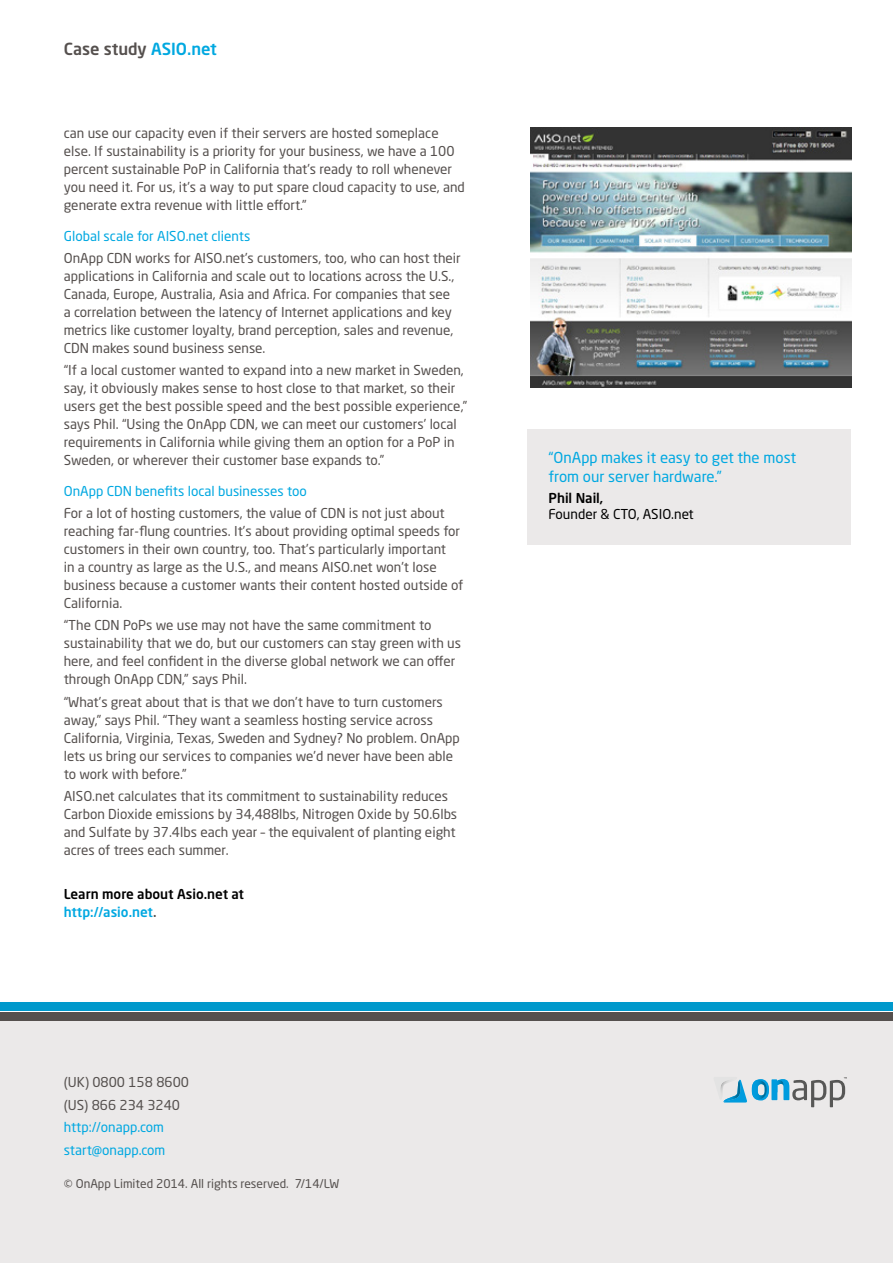
<style>
.page{position:relative;width:893px;height:1263px;background:#fff}
.page>*{position:absolute;margin:0;border:0;box-sizing:border-box;transform-origin:0 0}
.t1{font:500 16.5px "Neo Sans Std";color:#55504e}
.t2{font:15px/19.5px "Neo Sans Std";color:#00a8e1}
.t3{font:13.5px/18px "Neo Sans Std";color:#55504e}
.t4{font:13.5px/22.5px "Neo Sans Std";color:#00a8e1}
.t5{font:500 13.5px/18px "Neo Sans Std";color:#000}
.t6{font:13.5px "Neo Sans Std";color:#000}
.t7{font:12px "Neo Sans Std";color:#55504e}
.s1{color:#00a8e0}
.s2{color:#00a8e1}
.s3{color:#55504e}
</style>
<div class="page">
<div style="left:0;top:1020px;width:893px;height:243px;background:#ebe9e9"></div>
<div style="left:0;top:1012px;width:893px;height:8px;background:#55504e"></div>
<div style="left:0;top:1003px;width:893px;height:8px;background:#09c"></div>
<svg style="left:720px;top:1077px;width:127px;height:30px"></svg>
<img style="left:724px;top:1080px;width:16px;height:21px">
<div style="left:527px;top:430px;width:323px;height:115px;background:#ebe9e9"></div>
<img style="left:530px;top:128px;width:321px;height:260px">
<p class="t1" style="left:64px;top:39px;width:155px">Case study <span class="s1">ASIO.net</span></p>
<p class="t3" style="left:64px;top:124px;width:403px">can use our capacity even if their servers are hosted someplace else. If sustainability is a priority for your business, we have a 100 percent sustainable PoP in California that’s ready to roll whenever you need it. For us, it’s a way to put spare cloud capacity to use, and generate extra revenue with little effort.”</p>
<p class="t4" style="left:64px;top:224px;width:188px">Global scale for AISO.net clients</p>
<p class="t3" style="left:64px;top:249px;width:399px">OnApp CDN works for AISO.net’s customers, too, who can host their applications in California and scale out to locations across the U.S., Canada, Europe, Australia, Asia and Africa. For companies that see<br>a correlation between the latency of Internet applications and key metrics like customer loyalty, brand perception, sales and revenue, CDN makes sound business sense.</p>
<p class="t3" style="left:64px;top:361px;width:405px">“If a local customer wanted to expand into a new market in Sweden, say, it obviously makes sense to host close to that market, so their users get the best possible speed and the best possible experience,” says Phil. “Using the OnApp CDN, we can meet our customers’ local requirements in California while giving them an option for a PoP in Sweden, or wherever their customer base expands to.”</p>
<p class="t4" style="left:64px;top:479px;width:244px">OnApp CDN benefits local businesses too</p>
<p class="t3" style="left:64px;top:504px;width:401px">For a lot of hosting customers, the value of CDN is not just about reaching far-flung countries. It’s about providing optimal speeds for customers in their own country, too. That’s particularly important<br>in a country as large as the U.S., and means AISO.net won’t lose business because a customer wants their content hosted outside of California.</p>
<p class="t3" style="left:64px;top:616px;width:399px">“The CDN PoPs we use may not have the same commitment to sustainability that we do, but our customers can stay green with us here, and feel confident in the diverse global network we can offer through OnApp CDN,” says Phil.</p>
<p class="t3" style="left:64px;top:692px;width:398px">“What’s great about that is that we don’t have to turn customers away,” says Phil. “They want a seamless hosting service across California, Virginia, Texas, Sweden and Sydney? No problem. OnApp lets us bring our services to companies we’d never have been able to work with before.”</p>
<p class="t3" style="left:64px;top:787px;width:395px">AISO.net calculates that its commitment to sustainability reduces Carbon Dioxide emissions by 34,488lbs, Nitrogen Oxide by 50.6lbs and Sulfate by 37.4lbs each year – the equivalent of planting eight acres of trees each summer.</p>
<p class="t5" style="left:64px;top:885px;width:182px">Learn more about Asio.net at <span class="s2">http://asio.net</span><span class="s3">.</span></p>
<p class="t3" style="left:64px;top:1071px;width:127px;line-height:22.5px">(UK) 0800 158 8600 (US) 866 234 3240</p>
<p class="t4" style="left:64px;top:1116px;width:103px">http://onapp.com start@onapp.com</p>
<p class="t7" style="left:64px;top:1176px;width:277px">© OnApp Limited 2014. All rights reserved. 7/14/LW</p>
<p class="t2" style="left:549px;top:447px;width:249px">“OnApp makes it easy to get the most from our server hardware.”</p>
<p class="t5" style="left:549px;top:488px;width:56px">Phil Nail,</p>
<p class="t6" style="left:549px;top:506px;width:147px">Founder &amp; CTO, ASIO.net</p>
</div>
